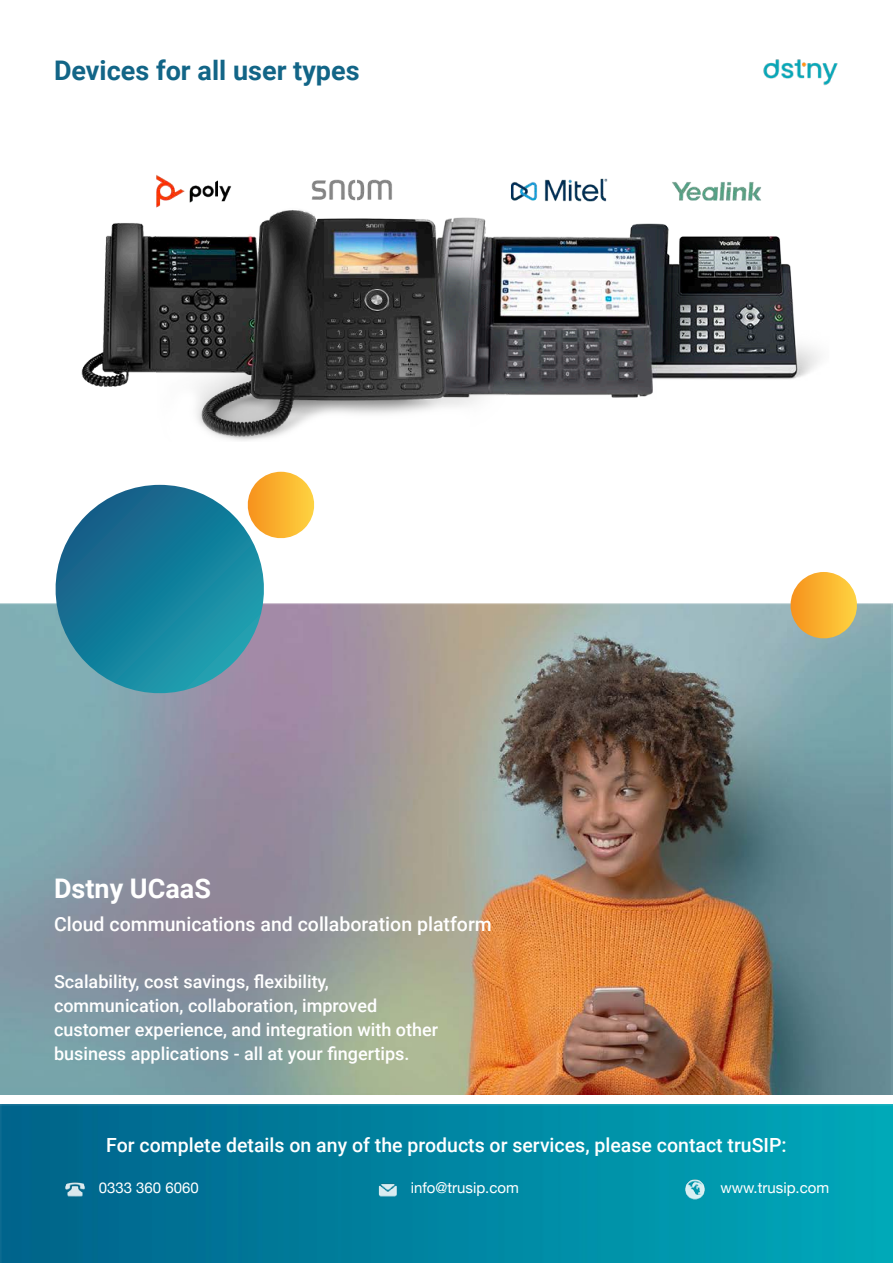
<style>
.page{position:relative;width:893px;height:1263px;background:#fff}
.page>*{position:absolute;margin:0;border:0;box-sizing:border-box;transform-origin:0 0}
.t1{font:700 27px "Roboto";color:#126587}
.t2{font:700 27px "Roboto";color:#fff}
.t3{font:500 19.5px "Roboto";color:#fff}
.t4{font:500 18px/24px "Roboto";color:#fff}
.t5{font:15px "Helvetica Neue";color:#fff}
</style>
<div class="page">
<img style="left:81px;top:175px;width:739px;height:266px">
<img style="left:0;top:603px;width:893px;height:491px">
<img style="left:0;top:1105px;width:893px;height:158px">
<img style="left:763px;top:59px;width:75px;height:27px">
<svg style="left:45px;top:485px;width:229px;height:218px;background:#4692a9"></svg>
<svg style="left:244px;top:472px;width:71px;height:69px"></svg>
<svg style="left:787px;top:572px;width:73px;height:70px;background:#e6bc64"></svg>
<img style="left:684px;top:1177px;width:23px;height:23px">
<img style="left:377px;top:1177px;width:23px;height:23px">
<img style="left:64px;top:1177px;width:23px;height:23px">
<p class="t1" style="left:54px;top:51px;width:307px">Devices for all user types</p>
<p class="t2" style="left:54px;top:870px;width:158px">Dstny UCaaS</p>
<p class="t3" style="left:54px;top:911px;width:439px">Cloud communications and collaboration platform</p>
<p class="t4" style="left:54px;top:969px;width:386px">Scalability, cost savings, flexibility, communication, collaboration, improved customer experience, and integration with other business applications - all at your fingertips.</p>
<p class="t3" style="left:106px;top:1131px;width:682px">For complete details on any of the products or services, please contact truSIP:</p>
<p class="t5" style="left:99px;top:1177px;width:102px">0333 360 6060</p>
<p class="t5" style="left:411px;top:1177px;width:110px">info@trusip.com</p>
<p class="t5" style="left:720px;top:1177px;width:110px">www.trusip.com</p>
</div>
